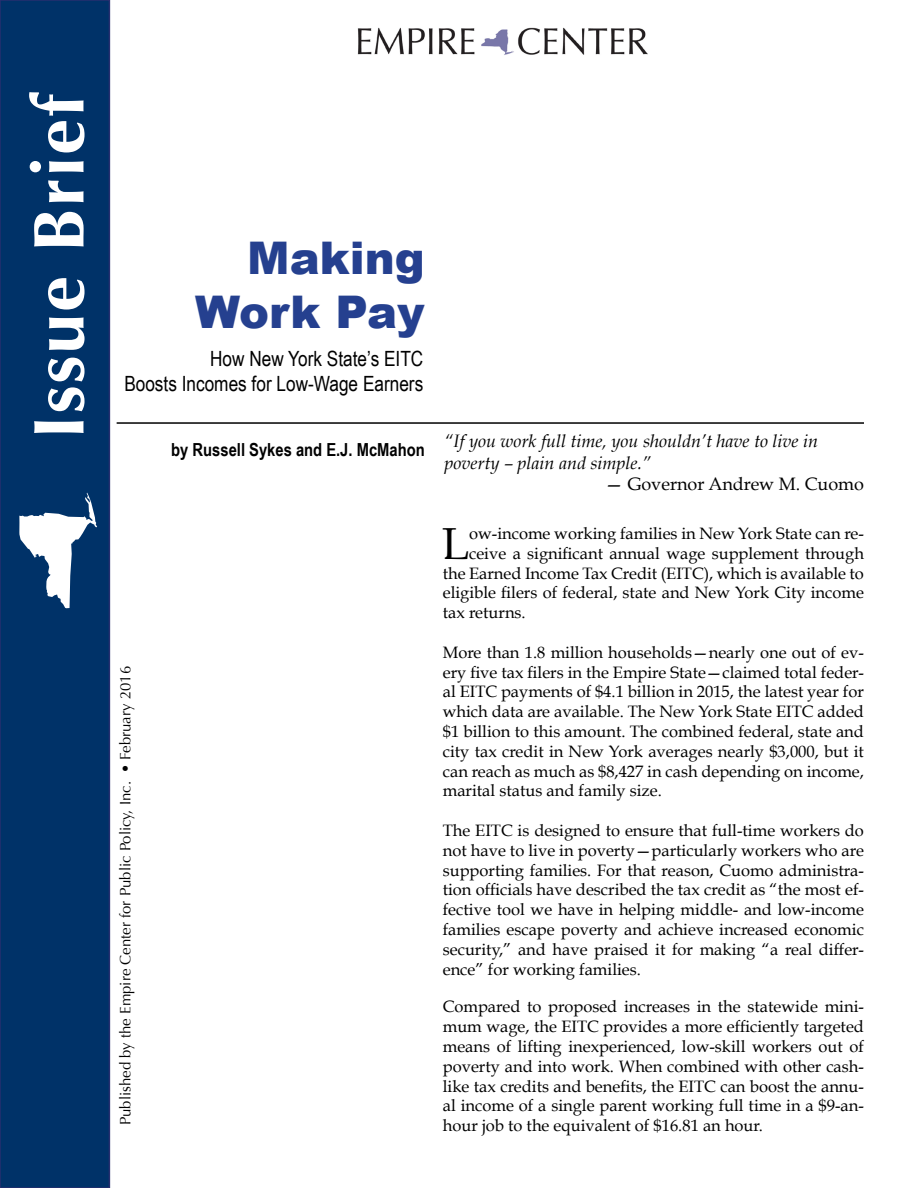
<style>
.page{position:relative;width:918px;height:1188px;background:#fff}
.page>*{position:absolute;margin:0;border:0;box-sizing:border-box;transform-origin:0 0}
.t1{font:700 72px "Optima";letter-spacing:.025em;color:#fff}
.t2{font:900 45px/54px "Arial";color:#25408f;text-align:right}
.t3{font:44.85px "Book Antiqua";color:#000}
.t4{font:21px/25.2px "Arial Narrow";color:#000;text-align:right}
.t5{font:italic 18px/21.6px "Book Antiqua";color:#000}
.t6{font:700 18px "Arial Narrow";color:#000}
.t7{font:18px "Book Antiqua";color:#000}
.t8{font:16.5px/19.8px "Book Antiqua";color:#000;text-align:justify}
.t9{font:15px "Optima";color:#000}
</style>
<div class="page">
<div style="left:0;top:0;width:110px;height:1188px;background:#003268;border:2px solid #272f6f"></div>
<svg style="left:19px;top:492px;width:78px;height:116px"></svg>
<img style="left:357px;top:27px;width:291px;height:28px">
<hr style="left:117px;top:422px;width:747px;height:2px;background:#000">
<h1 class="t1" style="left:17px;top:439px;width:349px;rotate:-90deg">Issue Brief</h1>
<h2 class="t2" style="left:195px;top:230px;width:231px">Making<br>Work Pay</h2>
<p class="t4" style="left:124px;top:345px;width:300px">How New York State’s EITC<br>Boosts Incomes for Low-Wage Earners</p>
<p class="t6" style="left:171px;top:436px;width:255px">by Russell Sykes and E.J. McMahon</p>
<p class="t9" style="left:117px;top:1125px;width:461px;rotate:-90deg">Published by the Empire Center for Public Policy, Inc. • February 2016</p>
<p class="t5" style="left:445px;top:431px;width:375px">“If you work full time, you shouldn’t have to live in poverty – plain and simple.”</p>
<p class="t7" style="left:605px;top:473px;width:260px">— Governor Andrew M. Cuomo</p>
<h3 class="t3" style="left:442px;top:516px;width:29px">L</h3>
<p class="t8" style="left:469px;top:524px;width:396px">ow-income working families in New York State can re-</p>
<p class="t8" style="left:469px;top:543px;width:396px">ceive a significant annual wage supplement through</p>
<p class="t8" style="left:443px;top:563px;width:423px">the Earned Income Tax Credit (EITC), which is available to</p>
<p class="t8" style="left:443px;top:583px;width:423px">eligible filers of federal, state and New York City income</p>
<p class="t8" style="left:443px;top:603px;width:84px">tax returns.</p>
<p class="t8" style="left:443px;top:642px;width:423px">More than 1.8 million households—nearly one out of ev&shy;ery five tax filers in the Empire State—claimed total feder&shy;al EITC payments of $4.1 billion in 2015, the latest year for which data are available. The New York State EITC added $1 billion to this amount. The combined federal, state and city tax credit in New York averages nearly $3,000, but it can reach as much as $8,427 in cash depending on income, marital status and family size.</p>
<p class="t8" style="left:443px;top:821px;width:423px">The EITC is designed to ensure that full-time workers do not have to live in poverty—particularly workers who are supporting families. For that reason, Cuomo administra&shy;tion officials have described the tax credit as “the most ef&shy;fective tool we have in helping middle- and low-income families escape poverty and achieve increased economic security,” and have praised it for making “a real differ&shy;ence” for working families.</p>
<p class="t8" style="left:443px;top:997px;width:423px">Compared to proposed increases in the statewide mini&shy;mum wage, the EITC provides a more efficiently targeted means of lifting inexperienced, low-skill workers out of poverty and into work. When combined with other cash&shy;like tax credits and benefits, the EITC can boost the annu&shy;al income of a single parent working full time in a $9-an&shy;hour job to the equivalent of $16.81 an hour.</p>
</div>
